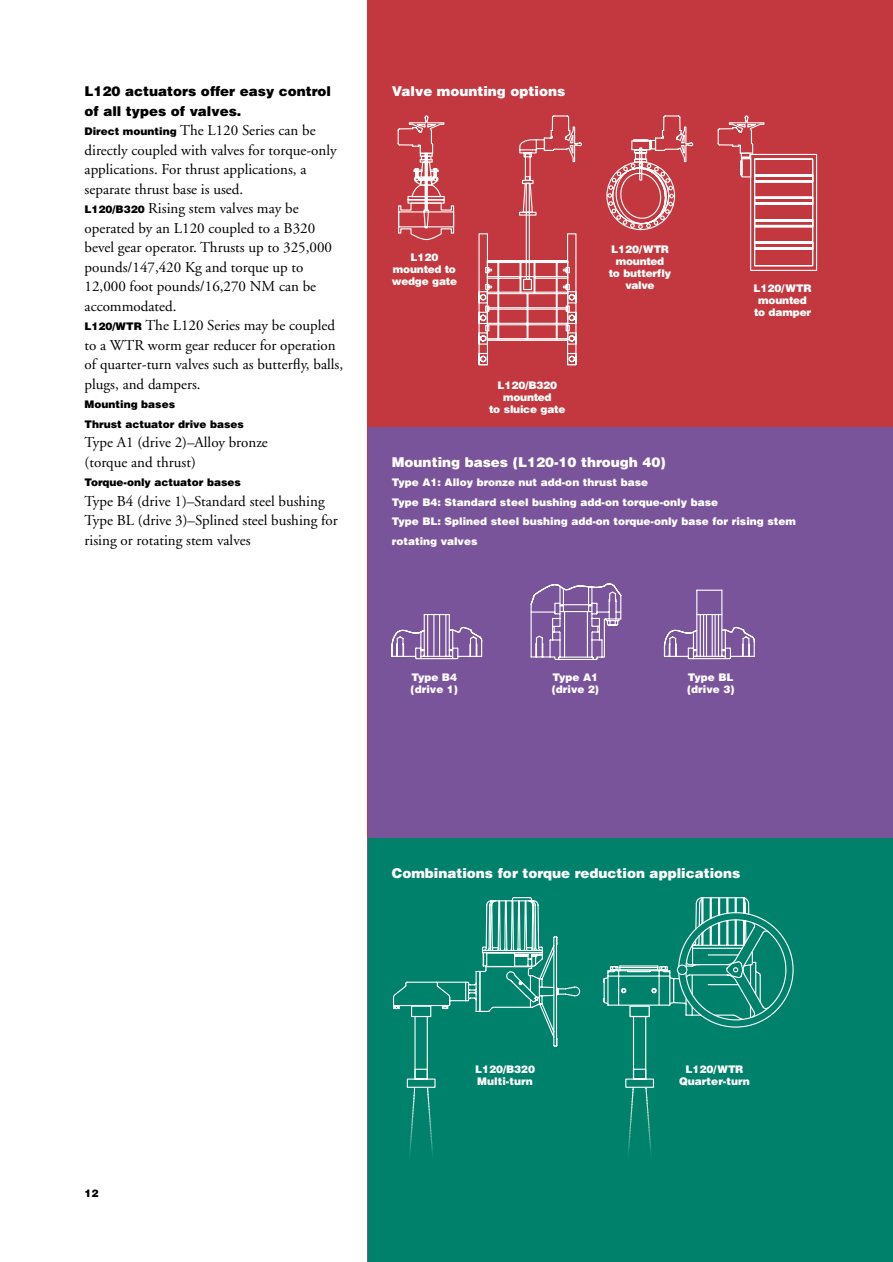
<style>
.page{position:relative;width:893px;height:1262px;background:#fff}
.page>*{position:absolute;margin:0;border:0;box-sizing:border-box;transform-origin:0 0}
.t1{font:15px/19.5px "Adobe Garamond";color:#000}
.t2{font:900 13.5px "Helvetica";color:#fff}
.t3{font:900 13.5px/19.5px "Helvetica";color:#000}
.t4{font:900 10.5px/12px "Helvetica";color:#fff}
.t5{font:900 10.5px/19.5px "Helvetica";color:#000}
.t6{font:900 10.5px/12px "Helvetica";letter-spacing:-.02em;color:#fff;text-align:center}
.s1{font-family:"Helvetica";font-weight:900;font-size:10.5px}
</style>
<div class="page">
<div style="left:367px;top:837px;width:525px;height:425px;background:#00816c"></div>
<svg style="left:393px;top:897px;width:400px;height:150px"></svg>
<div style="left:411px;top:1005px;width:20px;height:12px;background:#00816c;border:1px solid #fff"></div>
<svg style="left:406px;top:1068px;width:30px;height:88px"></svg>
<div style="left:632px;top:1008px;width:14px;height:71px;border:1px solid #fff"></div>
<div style="left:629px;top:1005px;width:20px;height:12px;background:#00816c;border:1px solid #fff"></div>
<svg style="left:625px;top:1068px;width:29px;height:87px"></svg>
<div style="left:367px;top:0;width:525px;height:428px;background:#c3383e"></div>
<svg style="left:663px;top:115px;width:154px;height:156px"></svg>
<svg style="left:606px;top:122px;width:158px;height:149px"></svg>
<svg style="left:397px;top:115px;width:185px;height:251px"></svg>
<div style="left:367px;top:428px;width:525px;height:409px;background:#7a549b"></div>
<svg style="left:391px;top:614px;width:91px;height:46px"></svg>
<svg style="left:530px;top:583px;width:92px;height:77px"></svg>
<svg style="left:663px;top:589px;width:92px;height:71px"></svg>
<p class="t3" style="left:85px;top:83px;width:248px">L120 actuators offer easy control of all types of valves.</p>
<p class="t1" style="left:85px;top:122px;width:260px"><span class="s1">Direct mounting</span> The L120 Series can be directly coupled with valves for torque-only applications. For thrust applications, a separate thrust base is used.<br><span class="s1">L120/B320</span> Rising stem valves may be operated by an L120 coupled to a B320 bevel gear operator. Thrusts up to 325,000 pounds/147,420 Kg and torque up to 12,000 foot pounds/16,270 NM can be accommodated.<br><span class="s1">L120/WTR</span> The L120 Series may be coupled to a WTR worm gear reducer for operation of quarter-turn valves such as butterfly, balls, plugs, and dampers.</p>
<p class="t5" style="left:85px;top:395px;width:161px">Mounting bases<br>Thrust actuator drive bases</p>
<p class="t1" style="left:85px;top:434px;width:185px">Type A1 (drive 2)–Alloy bronze (torque and thrust)</p>
<p class="t5" style="left:85px;top:473px;width:158px">Torque-only actuator bases</p>
<p class="t1" style="left:85px;top:492px;width:254px">Type B4 (drive 1)–Standard steel bushing<br>Type BL (drive 3)–Splined steel bushing for rising or rotating stem valves</p>
<p class="t2" style="left:391px;top:87px;width:175px">Valve mounting options</p>
<p class="t6" style="left:392px;top:252px;width:67px">L120 mounted to wedge gate</p>
<p class="t4" style="left:489px;top:380px;width:78px;text-align:center">L120/B320 mounted<br>to sluice gate</p>
<p class="t6" style="left:608px;top:244px;width:64px">L120/WTR mounted<br>to butterfly valve</p>
<p class="t4" style="left:753px;top:283px;width:59px;text-align:center">L120/WTR mounted to damper</p>
<p class="t2" style="left:391px;top:457px;width:275px">Mounting bases (L120-10 through 40)</p>
<p class="t4" style="left:391px;top:473px;width:405px;line-height:19.5px">Type A1: Alloy bronze nut add-on thrust base<br>Type B4: Standard steel bushing add-on torque-only base<br>Type BL: Splined steel bushing add-on torque-only base for rising stem rotating valves</p>
<p class="t4" style="left:410px;top:672px;width:49px">Type B4 (drive 1)</p>
<p class="t4" style="left:686px;top:672px;width:49px">Type BL (drive 3)</p>
<p class="t4" style="left:551px;top:672px;width:49px">Type A1 (drive 2)</p>
<p class="t2" style="left:391px;top:868px;width:350px">Combinations for torque reduction applications</p>
<p class="t5" style="left:85px;top:1184px;width:16px">12</p>
<p class="t4" style="left:475px;top:1064px;width:61px">L120/B320<br>Multi-turn</p>
<p class="t4" style="left:678px;top:1064px;width:72px;text-align:center">L120/WTR<br>Quarter-turn</p>
</div>
